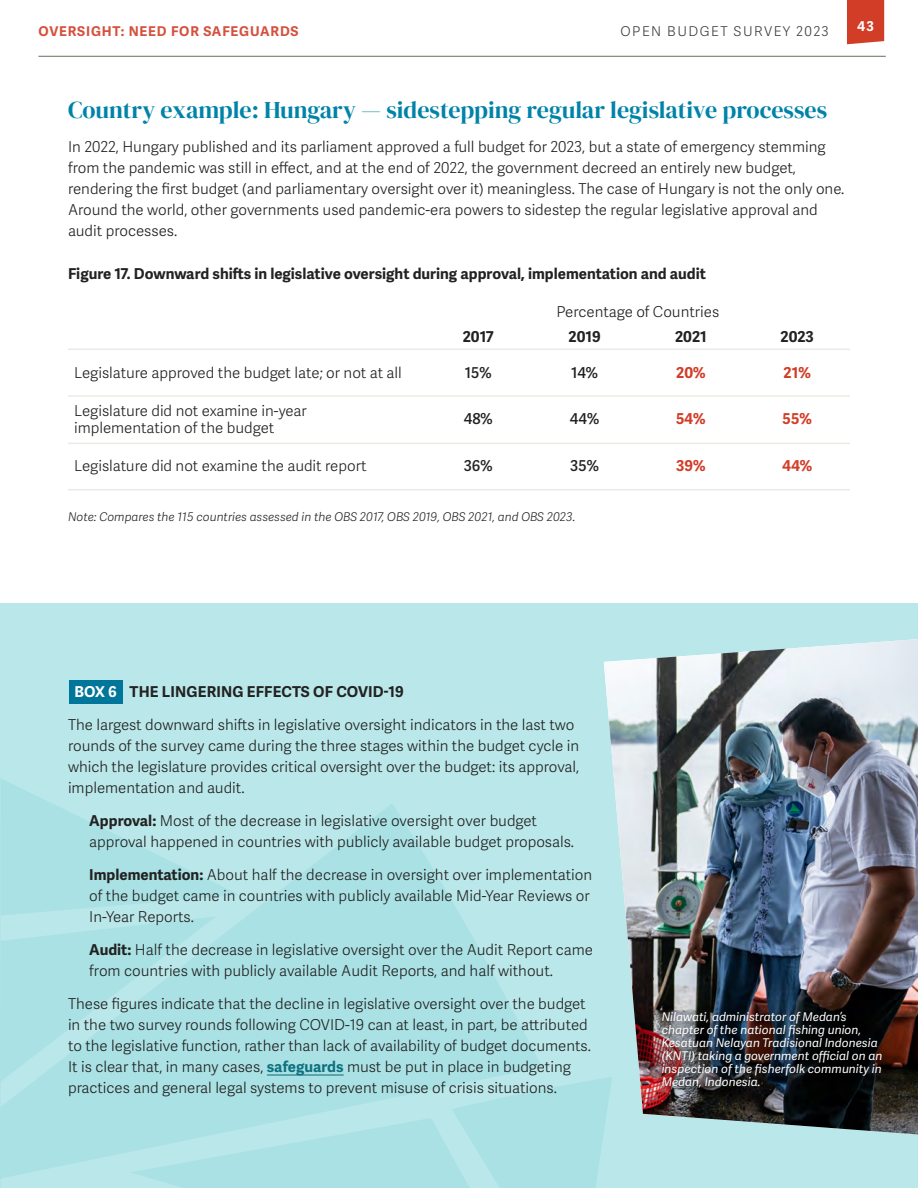
<style>
.page{position:relative;width:918px;height:1188px;background:#fff}
.page>*{position:absolute;margin:0;border:0;box-sizing:border-box;transform-origin:0 0}
.t1{font:24px "DM Serif Display";color:#0083a9}
.t2{font:300 15px/21px "Adelle Sans";color:#222}
.t3{font:700 15px "Adelle Sans";color:#222}
.t4{font:600 15px "Adelle Sans";color:#222}
.t5{font:700 15px "Adelle Sans";color:#d13d27}
.t6{font:700 13.5px "Adelle Sans";letter-spacing:.06em;color:#d6503d}
.t7{font:300 13.5px "Adelle Sans";letter-spacing:.11em;color:#3c3c3b}
.t8{font:700 13.5px "Adelle Sans";color:#fff}
.t9{font:italic 12px/12.9px "Adelle Sans";color:#fff}
.t10{font:italic 300 12px "Adelle Sans";color:#222}
.s1{color:#fff}
.s2{font-weight:700}
.s3{font-weight:700;color:#0f717e}
</style>
<div class="page">
<hr style="left:38px;top:56px;width:848px;height:1px;background:#6d6a5f">
<div style="left:847px;top:0;width:37px;height:44px;background:#d13d27"></div>
<hr style="left:68px;top:349px;width:782px;height:1px;background:#eceae4">
<hr style="left:68px;top:395px;width:782px;height:2px;background:#eceae4">
<hr style="left:68px;top:443px;width:782px;height:1px;background:#eceae4">
<hr style="left:68px;top:489px;width:782px;height:1px;background:#eceae4">
<div style="left:0;top:604px;width:918px;height:584px;background:#bae7e9"></div>
<svg style="left:0;top:778px;width:542px;height:402px;fill:#aae1e4"></svg>
<svg style="left:130px;top:1077px;width:474px;height:111px"></svg>
<div style="left:69px;top:680px;width:54px;height:23px;background:#00769a"></div>
<hr style="left:267px;top:1074px;width:77px;height:2px;background:#0f717e">
<img style="left:604px;top:639px;width:314px;height:496px">
<img style="left:654px;top:1003px;width:236px;height:93px">
<p class="t6" style="left:39px;top:23px;width:262px">OVERSIGHT: NEED FOR SAFEGUARDS</p>
<p class="t8" style="left:857px;top:19px;width:18px">43</p>
<p class="t7" style="left:621px;top:23px;width:210px">OPEN BUDGET SURVEY 2023</p>
<h1 class="t1" style="left:68px;top:96px;width:761px">Country example: Hungary — sidestepping regular legislative processes</h1>
<p class="t2" style="left:68px;top:137px;width:778px">In 2022, Hungary published and its parliament approved a full budget for 2023, but a state of emergency stemming from the pandemic was still in effect, and at the end of 2022, the government decreed an entirely new budget, rendering the first budget (and parliamentary oversight over it) meaningless. The case of Hungary is not the only one.<br>Around the world, other governments used pandemic-era powers to sidestep the regular legislative approval and audit processes.</p>
<p class="t3" style="left:68px;top:265px;width:639px">Figure 17. Downward shifts in legislative oversight during approval, implementation and audit</p>
<p class="t2" style="left:556px;top:302px;width:164px">Percentage of Countries</p>
<p class="t3" style="left:463px;top:327px;width:32px">2017</p>
<p class="t3" style="left:569px;top:327px;width:34px">2019</p>
<p class="t3" style="left:675px;top:327px;width:33px">2021</p>
<p class="t3" style="left:781px;top:327px;width:35px">2023</p>
<p class="t2" style="left:74px;top:362px;width:329px">Legislature approved the budget late; or not at all</p>
<p class="t4" style="left:465px;top:364px;width:28px">15%</p>
<p class="t4" style="left:571px;top:364px;width:28px">14%</p>
<p class="t5" style="left:676px;top:363px;width:31px">20%</p>
<p class="t5" style="left:784px;top:363px;width:29px">21%</p>
<p class="t2" style="left:74px;top:403px;width:234px;line-height:16.2px">Legislature did not examine in-year implementation of the budget</p>
<p class="t4" style="left:464px;top:410px;width:31px">48%</p>
<p class="t4" style="left:570px;top:410px;width:31px">44%</p>
<p class="t5" style="left:676px;top:410px;width:31px">54%</p>
<p class="t5" style="left:783px;top:410px;width:31px">55%</p>
<p class="t2" style="left:74px;top:456px;width:294px">Legislature did not examine the audit report</p>
<p class="t4" style="left:464px;top:457px;width:30px">36%</p>
<p class="t4" style="left:570px;top:457px;width:30px">35%</p>
<p class="t5" style="left:676px;top:457px;width:31px">39%</p>
<p class="t5" style="left:782px;top:457px;width:32px">44%</p>
<p class="t10" style="left:68px;top:510px;width:509px">Note: Compares the 115 countries assessed in the OBS 2017, OBS 2019, OBS 2021, and OBS 2023.</p>
<p class="t3" style="left:74px;top:683px;width:331px"><span class="s1">BOX 6</span> THE LINGERING EFFECTS OF COVID-19</p>
<p class="t2" style="left:68px;top:715px;width:513px">The largest downward shifts in legislative oversight indicators in the last two rounds of the survey came during the three stages within the budget cycle in which the legislature provides critical oversight over the budget: its approval, implementation and audit.</p>
<p class="t2" style="left:89px;top:811px;width:486px"><span class="s2">Approval:</span> Most of the decrease in legislative oversight over budget approval happened in countries with publicly available budget proposals.</p>
<p class="t2" style="left:89px;top:865px;width:504px"><span class="s2">Implementation:</span> About half the decrease in oversight over implementation of the budget came in countries with publicly available Mid-Year Reviews or<br>In-Year Reports.</p>
<p class="t2" style="left:89px;top:940px;width:505px"><span class="s2">Audit:</span> Half the decrease in legislative oversight over the Audit Report came from countries with publicly available Audit Reports, and half without.</p>
<p class="t2" style="left:68px;top:994px;width:525px">These figures indicate that the decline in legislative oversight over the budget in the two survey rounds following COVID-19 can at least, in part, be attributed to the legislative function, rather than lack of availability of budget documents.<br>It is clear that, in many cases, <span class="s3">safeguards</span> must be put in place in budgeting practices and general legal systems to prevent misuse of crisis situations.</p>
<p class="t9" style="left:662px;top:1011px;width:222px">Nilawati, administrator of Medan’s chapter of the national fishing union, Kesatuan Nelayan Tradisional Indonesia (KNTI) taking a government official on an inspection of the fisherfolk community in Medan, Indonesia.</p>
</div>
